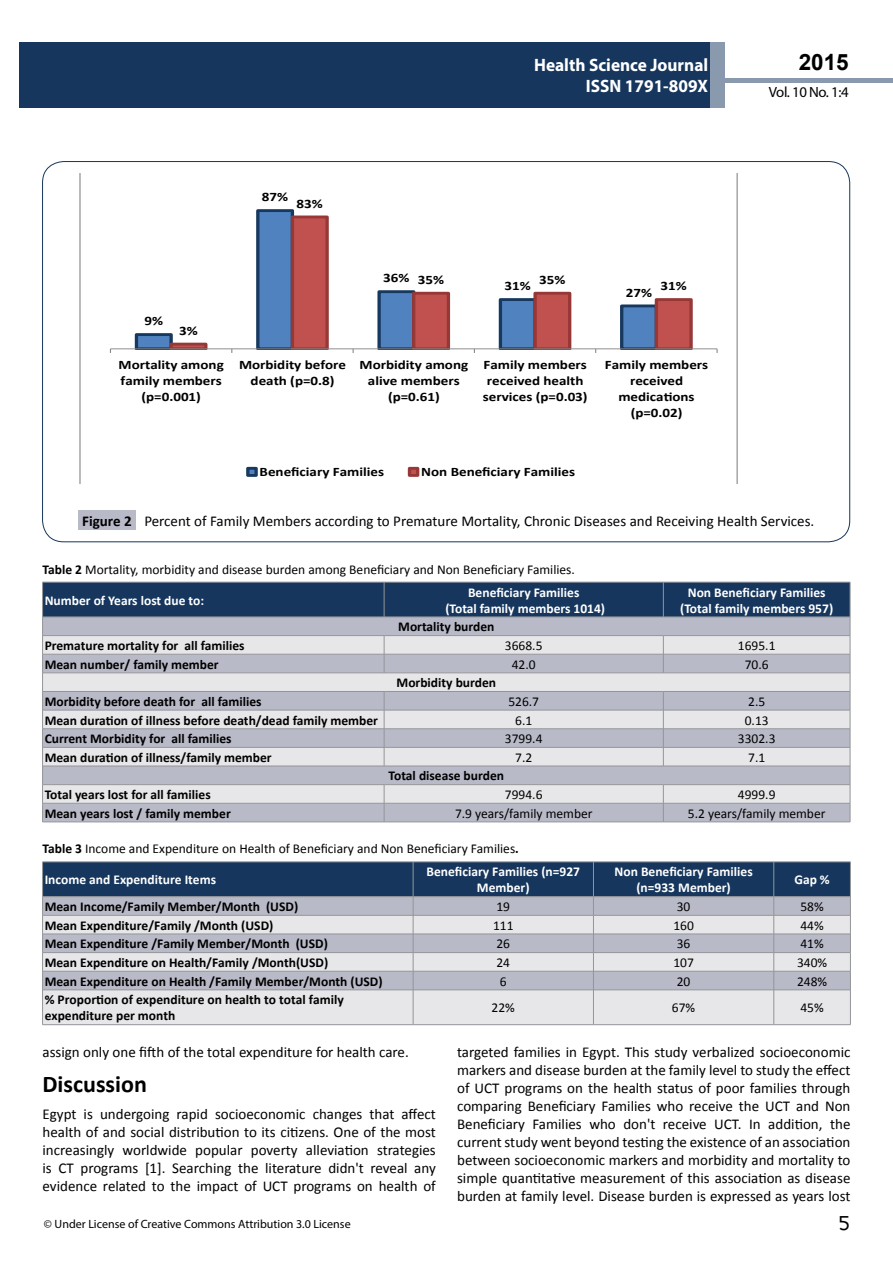
<style>
.page{position:relative;width:893px;height:1263px;background:#fff}
.page>*{position:absolute;margin:0;border:0;box-sizing:border-box;transform-origin:0 0}
.t1{font:25.5px "Tunga";color:#000}
.t2{font:700 24px "Calibri";color:#000}
.t3{font:700 22.5px "Arial";color:#000}
.t4{font:700 18px/21.6px "Myriad Pro";color:#fff;text-align:right;scale:.96 1}
.t5{font:15px/18px "Calibri";color:#000;text-align:justify}
.t6{font:14.85px "Myriad Pro";letter-spacing:-.03em;color:#000}
.t7{font:700 13.5px/16.2px "Calibri";color:#000}
.t8{font:13.5px "Calibri";color:#000}
.t9{font:700 13.5px/16.2px "Calibri";color:#fff;text-align:center}
.t10{font:700 12.9px/15.8px "Calibri";color:#010101;text-align:center;scale:1.16 1}
.t11{font:12px "Myriad Pro";color:#000}
.s1{font-weight:700}
</style>
<div class="page">
<hr style="left:725px;top:78px;width:168px;height:4px;background:#8a9aae">
<div style="left:19px;top:42px;width:690px;height:66px;background:#16365d"></div>
<div style="left:709px;top:42px;width:16px;height:66px;background:#8a9aae"></div>
<div style="left:43px;top:990px;width:807px;height:34px;background:#e7e7e9"></div>
<svg style="left:42px;top:862px;width:809px;height:128px;background:#98a1b2"></svg>
<hr style="left:43px;top:989px;width:370px;height:1px;background:#939598">
<hr style="left:42px;top:990px;width:1px;height:35px;background:#939598">
<hr style="left:413px;top:989px;width:180px;height:1px;background:#939598">
<hr style="left:413px;top:990px;width:1px;height:35px;background:#939598">
<hr style="left:593px;top:989px;width:181px;height:1px;background:#939598">
<hr style="left:593px;top:990px;width:1px;height:35px;background:#939598">
<hr style="left:774px;top:989px;width:76px;height:1px;background:#939598">
<hr style="left:773px;top:990px;width:1px;height:35px;background:#939598">
<hr style="left:850px;top:990px;width:1px;height:35px;background:#939598">
<hr style="left:43px;top:1024px;width:370px;height:1px;background:#939598">
<hr style="left:413px;top:1024px;width:180px;height:1px;background:#939598">
<hr style="left:593px;top:1024px;width:181px;height:1px;background:#939598">
<hr style="left:774px;top:1024px;width:76px;height:1px;background:#939598">
<svg style="left:42px;top:582px;width:809px;height:240px;background:#b0b5c2"></svg>
<hr style="left:43px;top:822px;width:341px;height:1px;background:#939598">
<hr style="left:384px;top:822px;width:279px;height:1px;background:#939598">
<hr style="left:663px;top:822px;width:187px;height:1px;background:#939598">
<svg style="left:79px;top:173px;width:659px;height:311px"></svg>
<div style="left:78px;top:510px;width:58px;height:20px;background:#b9bac8"></div>
<p class="t10" style="left:144px;top:313px;width:18px">9%</p>
<p class="t10" style="left:179px;top:323px;width:18px">3%</p>
<p class="t10" style="left:262px;top:189px;width:24px">87%</p>
<p class="t10" style="left:297px;top:196px;width:24px">83%</p>
<p class="t4" style="left:517px;top:53px;width:198px">ARCHIVO DE MEDICINA<br>6 8 9465</p>
<h3 class="t3" style="left:799px;top:47px;width:52px">2015</h3>
<p class="t4" style="left:534px;top:53px;width:183px">Health Science Journal<br>ISSN 1791-809X</p>
<p class="t6" style="left:769px;top:83px;width:81px">Vol. 10 No. 1:4</p>
<p class="t10" style="left:383px;top:270px;width:24px">36%</p>
<p class="t10" style="left:418px;top:272px;width:24px">35%</p>
<p class="t10" style="left:539px;top:272px;width:24px">35%</p>
<p class="t10" style="left:505px;top:278px;width:24px">31%</p>
<p class="t10" style="left:626px;top:284px;width:24px">27%</p>
<p class="t10" style="left:661px;top:278px;width:24px">31%</p>
<p class="t10" style="left:119px;top:357px;width:92px">Mortality among family members (p=0.001)</p>
<p class="t10" style="left:239px;top:357px;width:94px">Morbidity before death (p=0.8)</p>
<p class="t10" style="left:360px;top:357px;width:95px">Morbidity among alive members (p=0.61)</p>
<p class="t10" style="left:483px;top:357px;width:92px">Family members received health services (p=0.03)</p>
<p class="t10" style="left:605px;top:357px;width:91px">Family members received medications (p=0.02)</p>
<p class="t10" style="left:260px;top:463px;width:109px">Beneficiary Families</p>
<p class="t10" style="left:421px;top:463px;width:134px">Non Beneficiary Families</p>
<p class="t5" style="left:82px;top:512px;width:734px"><span class="s1">Figure 2</span> Percent of Family Members according to Premature Mortality, Chronic Diseases and Receiving Health Services.</p>
<p class="t8" style="left:43px;top:561px;width:534px"><span class="s1">Table 2</span> Mortality, morbidity and disease burden among Beneficiary and Non Beneficiary Families.</p>
<p class="t9" style="left:45px;top:592px;width:161px">Number of Years lost due to:</p>
<p class="t9" style="left:445px;top:584px;width:161px">Beneficiary Families<br>(Total family members 1014)</p>
<p class="t9" style="left:680px;top:584px;width:154px">Non Beneficiary Families (Total family members 957)</p>
<p class="t7" style="left:398px;top:619px;width:98px">Mortality burden</p>
<p class="t7" style="left:45px;top:637px;width:201px">Premature mortality for all families</p>
<p class="t8" style="left:505px;top:637px;width:39px">3668.5</p>
<p class="t8" style="left:738px;top:637px;width:39px">1695.1</p>
<p class="t7" style="left:45px;top:656px;width:176px">Mean number/ family member</p>
<p class="t8" style="left:512px;top:656px;width:25px">42.0</p>
<p class="t8" style="left:745px;top:656px;width:25px">70.6</p>
<p class="t7" style="left:397px;top:675px;width:101px">Morbidity burden</p>
<p class="t7" style="left:45px;top:693px;width:218px">Morbidity before death for all families</p>
<p class="t8" style="left:508px;top:693px;width:32px">526.7</p>
<p class="t8" style="left:748px;top:693px;width:19px">2.5</p>
<p class="t7" style="left:45px;top:712px;width:335px">Mean duration of illness before death/dead family member</p>
<p class="t8" style="left:515px;top:711px;width:19px">6.1</p>
<p class="t8" style="left:745px;top:711px;width:25px">0.13</p>
<p class="t7" style="left:45px;top:730px;width:188px">Current Morbidity for all families</p>
<p class="t8" style="left:505px;top:730px;width:39px">3799.4</p>
<p class="t8" style="left:738px;top:730px;width:39px">3302.3</p>
<p class="t7" style="left:45px;top:749px;width:229px">Mean duration of illness/family member</p>
<p class="t8" style="left:515px;top:749px;width:19px">7.2</p>
<p class="t8" style="left:748px;top:749px;width:19px">7.1</p>
<p class="t7" style="left:389px;top:768px;width:117px">Total disease burden</p>
<p class="t7" style="left:45px;top:786px;width:168px">Total years lost for all families</p>
<p class="t8" style="left:505px;top:786px;width:39px">7994.6</p>
<p class="t8" style="left:738px;top:786px;width:39px">4999.9</p>
<p class="t7" style="left:45px;top:805px;width:188px">Mean years lost / family member</p>
<p class="t8" style="left:455px;top:805px;width:139px">7.9 years/family member</p>
<p class="t8" style="left:688px;top:805px;width:139px">5.2 years/family member</p>
<p class="t8" style="left:43px;top:840px;width:478px"><span class="s1">Table 3</span> Income and Expenditure on Health of Beneficiary and Non Beneficiary Families<span class="s1">.</span></p>
<p class="t9" style="left:45px;top:872px;width:173px">Income and Expenditure Items</p>
<p class="t9" style="left:427px;top:864px;width:155px">Beneficiary Families (n=927<br>Member)</p>
<p class="t9" style="left:614px;top:864px;width:140px">Non Beneficiary Families (n=933 Member)</p>
<p class="t9" style="left:794px;top:872px;width:37px">Gap %</p>
<p class="t7" style="left:45px;top:898px;width:255px">Mean Income/Family Member/Month (USD)</p>
<p class="t8" style="left:496px;top:898px;width:15px">19</p>
<p class="t8" style="left:677px;top:898px;width:15px">30</p>
<p class="t8" style="left:800px;top:898px;width:25px">58%</p>
<p class="t7" style="left:45px;top:917px;width:230px">Mean Expenditure/Family /Month (USD)</p>
<p class="t8" style="left:493px;top:917px;width:22px">111</p>
<p class="t8" style="left:673px;top:917px;width:22px">160</p>
<p class="t8" style="left:800px;top:917px;width:25px">44%</p>
<p class="t7" style="left:45px;top:936px;width:285px">Mean Expenditure /Family Member/Month (USD)</p>
<p class="t8" style="left:496px;top:935px;width:15px">26</p>
<p class="t8" style="left:677px;top:935px;width:15px">36</p>
<p class="t8" style="left:800px;top:935px;width:25px">41%</p>
<p class="t7" style="left:45px;top:954px;width:285px">Mean Expenditure on Health/Family /Month(USD)</p>
<p class="t8" style="left:496px;top:954px;width:15px">24</p>
<p class="t8" style="left:673px;top:954px;width:22px">107</p>
<p class="t8" style="left:797px;top:954px;width:32px">340%</p>
<p class="t7" style="left:45px;top:973px;width:339px">Mean Expenditure on Health /Family Member/Month (USD)</p>
<p class="t8" style="left:500px;top:972px;width:8px">6</p>
<p class="t8" style="left:677px;top:972px;width:15px">20</p>
<p class="t8" style="left:797px;top:972px;width:32px">248%</p>
<p class="t7" style="left:45px;top:992px;width:301px">% Proportion of expenditure on health to total family expenditure per month</p>
<p class="t8" style="left:492px;top:999px;width:25px">22%</p>
<p class="t8" style="left:672px;top:999px;width:25px">67%</p>
<p class="t8" style="left:800px;top:999px;width:25px">45%</p>
<p class="t5" style="left:43px;top:1043px;width:368px">assign only one fifth of the total expenditure for health care.</p>
<h2 class="t2" style="left:43px;top:1069px;width:106px">Discussion</h2>
<p class="t5" style="left:43px;top:1105px;width:395px">Egypt is undergoing rapid socioeconomic changes that affect health of and social distribution to its citizens. One of the most increasingly worldwide popular poverty alleviation strategies is CT programs [1]. Searching the literature didn't reveal any evidence related to the impact of UCT programs on health of</p>
<p class="t5" style="left:457px;top:1043px;width:395px">targeted families in Egypt. This study verbalized socioeconomic markers and disease burden at the family level to study the effect of UCT programs on the health status of poor families through comparing Beneficiary Families who receive the UCT and Non Beneficiary Families who don't receive UCT. In addition, the current study went beyond testing the existence of an association between socioeconomic markers and morbidity and mortality to simple quantitative measurement of this association as disease burden at family level. Disease burden is expressed as years lost</p>
<p class="t11" style="left:44px;top:1217px;width:308px">© Under License of Creative Commons Attribution 3.0 License</p>
<h1 class="t1" style="left:839px;top:1206px;width:13px">5</h1>
</div>
